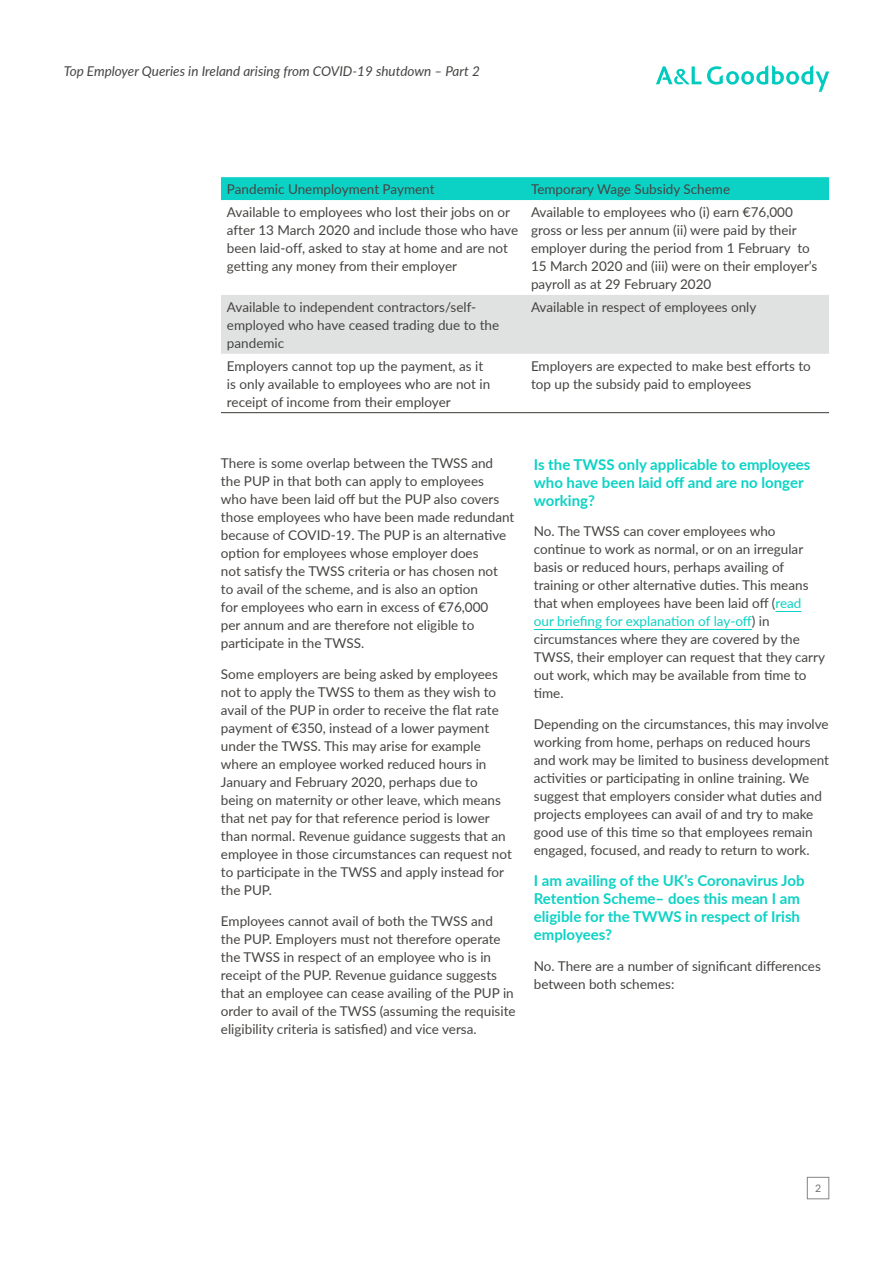
<style>
.page{position:relative;width:893px;height:1263px;background:#fff}
.page>*{position:absolute;margin:0;border:0;box-sizing:border-box;transform-origin:0 0}
.t1{font:700 15px/18px "Lato";color:#0bd2c5}
.t2{font:13.5px/18px "Lato";color:#464442}
.t3{font:italic 13.5px "Lato";color:#464442}
.t4{font:10.5px "Lato";color:#6f6f6e}
.s1{color:#0bd2c5}
</style>
<div class="page">
<svg style="left:656px;top:66px;width:45px;height:18px"></svg>
<svg style="left:707px;top:65px;width:122px;height:27px"></svg>
<div style="left:807px;top:1177px;width:22px;height:22px;border:1px solid #858585"></div>
<svg style="left:775px;top:611px;width:26px;height:1px"></svg>
<hr style="left:534px;top:629px;width:218px;height:1px;background:#0bd2c5">
<div style="left:221px;top:177px;width:608px;height:23px;background:#0bd2c5"></div>
<div style="left:221px;top:295px;width:608px;height:59px;background:#e0e2e2"></div>
<hr style="left:221px;top:412px;width:304px;height:1px;background:#3b3936">
<hr style="left:525px;top:412px;width:304px;height:1px;background:#3b3936">
<p class="t3" style="left:64px;top:61px;width:418px">Top Employer Queries in Ireland arising from COVID-19 shutdown – Part 2</p>
<p class="t2" style="left:227px;top:180px;width:209px">Pandemic Unemployment Payment</p>
<p class="t2" style="left:531px;top:180px;width:201px">Temporary Wage Subsidy Scheme</p>
<p class="t2" style="left:227px;top:202px;width:293px">Available to employees who lost their jobs on or after 13 March 2020 and include those who have been laid-off, asked to stay at home and are not getting any money from their employer</p>
<p class="t2" style="left:531px;top:202px;width:288px">Available to employees who (i) earn €76,000 gross or less per annum (ii) were paid by their employer during the period from 1 February to 15 March 2020 and (iii) were on their employer’s payroll as at 29 February 2020</p>
<p class="t2" style="left:227px;top:297px;width:274px">Available to independent contractors/self&shy;employed who have ceased trading due to the pandemic</p>
<p class="t2" style="left:531px;top:297px;width:227px">Available in respect of employees only</p>
<p class="t2" style="left:227px;top:356px;width:265px">Employers cannot top up the payment, as it is only available to employees who are not in receipt of income from their employer</p>
<p class="t2" style="left:531px;top:356px;width:281px">Employers are expected to make best efforts to top up the subsidy paid to employees</p>
<p class="t2" style="left:221px;top:454px;width:295px">There is some overlap between the TWSS and the PUP in that both can apply to employees<br>who have been laid off but the PUP also covers those employees who have been made redundant because of COVID-19. The PUP is an alternative option for employees whose employer does<br>not satisfy the TWSS criteria or has chosen not<br>to avail of the scheme, and is also an option<br>for employees who earn in excess of €76,000<br>per annum and are therefore not eligible to participate in the TWSS.</p>
<p class="t2" style="left:221px;top:665px;width:292px">Some employers are being asked by employees not to apply the TWSS to them as they wish to avail of the PUP in order to receive the flat rate payment of €350, instead of a lower payment under the TWSS. This may arise for example where an employee worked reduced hours in January and February 2020, perhaps due to being on maternity or other leave, which means that net pay for that reference period is lower than normal. Revenue guidance suggests that an employee in those circumstances can request not to participate in the TWSS and apply instead for the PUP.</p>
<p class="t2" style="left:221px;top:911px;width:296px">Employees cannot avail of both the TWSS and the PUP. Employers must not therefore operate the TWSS in respect of an employee who is in receipt of the PUP. Revenue guidance suggests that an employee can cease availing of the PUP in order to avail of the TWSS (assuming the requisite eligibility criteria is satisfied) and vice versa.</p>
<p class="t1" style="left:534px;top:454px;width:278px">Is the TWSS only applicable to employees who have been laid off and are no longer working?</p>
<p class="t2" style="left:534px;top:522px;width:293px">No. The TWSS can cover employees who continue to work as normal, or on an irregular basis or reduced hours, perhaps availing of training or other alternative duties. This means that when employees have been laid off (<span class="s1">read<br>our briefing for explanation of lay-off</span>) in circumstances where they are covered by the TWSS, their employer can request that they carry out work, which may be available from time to time.</p>
<p class="t2" style="left:534px;top:715px;width:297px">Depending on the circumstances, this may involve working from home, perhaps on reduced hours and work may be limited to business development activities or participating in online training. We suggest that employers consider what duties and projects employees can avail of and try to make good use of this time so that employees remain engaged, focused, and ready to return to work.</p>
<p class="t1" style="left:534px;top:871px;width:272px">I am availing of the UK’s Coronavirus Job<br>Retention Scheme– does this mean I am eligible for the TWWS in respect of Irish employees?</p>
<p class="t2" style="left:534px;top:956px;width:288px">No. There are a number of significant differences between both schemes:</p>
<p class="t4" style="left:815px;top:1181px;width:8px">2</p>
</div>
